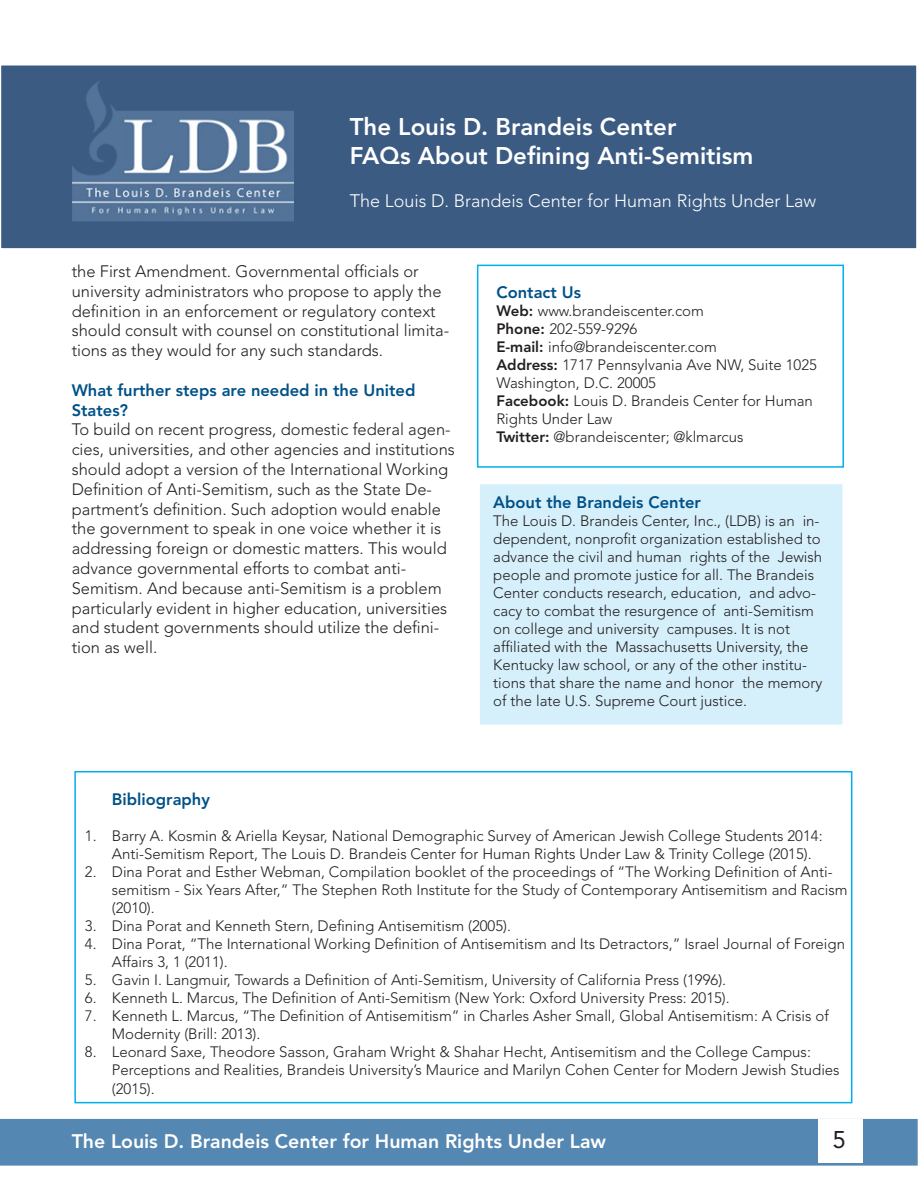
<style>
.page{position:relative;width:918px;height:1188px;background:#fff}
.page>*{position:absolute;margin:0;border:0;box-sizing:border-box;transform-origin:0 0}
.t1{font:800 24px/28.8px "Avenir";color:#fff}
.t2{font:24px "Avenir";color:#231f20}
.t3{font:800 19.5px "Avenir";color:#fff}
.t4{font:300 18px "Avenir";color:#fff}
.t5{font:300 16.5px/19.8px "Avenir";color:#231f20}
.t6{font:800 16.5px/19.8px "Avenir";color:#005187}
.t7{font:300 15px/18px "Avenir";color:#231f20}
.s1{font-weight:800}
</style>
<div class="page">
<div style="left:0;top:65px;width:917px;height:184px;background:#3b5b83"></div>
<img style="left:73px;top:81px;width:221px;height:140px">
<div style="left:0;top:64px;width:918px;height:186px;border:2px solid #fff"></div>
<div style="left:0;top:1119px;width:918px;height:47px;background:#5487b1"></div>
<div style="left:818px;top:1120px;width:45px;height:43px;background:#fff"></div>
<div style="left:74px;top:771px;width:778px;height:332px;border:2px solid #00aeef"></div>
<div style="left:477px;top:265px;width:367px;height:203px;border:2px solid #00aeef"></div>
<div style="left:478px;top:483px;width:366px;height:243px;background:#d6f0fb;border:2px solid #fff"></div>
<p class="t1" style="left:350px;top:113px;width:405px">The Louis D. Brandeis Center<br>FAQs About Defining Anti-Semitism</p>
<p class="t4" style="left:350px;top:190px;width:468px">The Louis D. Brandeis Center for Human Rights Under Law</p>
<p class="t5" style="left:72px;top:261px;width:379px">the First Amendment. Governmental officials or university administrators who propose to apply the definition in an enforcement or regulatory context should consult with counsel on constitutional limita&shy;tions as they would for any such standards.</p>
<p class="t6" style="left:72px;top:380px;width:345px">What further steps are needed in the United<br>States?</p>
<p class="t5" style="left:72px;top:420px;width:385px">To build on recent progress, domestic federal agen&shy;cies, universities, and other agencies and institutions should adopt a version of the International Working Definition of Anti-Semitism, such as the State De&shy;partment’s definition. Such adoption would enable the government to speak in one voice whether it is addressing foreign or domestic matters. This would advance governmental efforts to combat anti-Semitism. And because anti-Semitism is a problem particularly evident in higher education, universities and student governments should utilize the defini&shy;tion as well.</p>
<p class="t6" style="left:496px;top:283px;width:86px">Contact Us</p>
<p class="t7" style="left:496px;top:302px;width:209px"><span class="s1">Web:</span> www.brandeiscenter.com</p>
<p class="t7" style="left:496px;top:320px;width:143px"><span class="s1">Phone:</span> 202-559-9296</p>
<p class="t7" style="left:496px;top:338px;width:222px"><span class="s1">E-mail:</span> info@brandeiscenter.com</p>
<p class="t7" style="left:496px;top:356px;width:322px"><span class="s1">Address:</span> 1717 Pennsylvania Ave NW, Suite 1025</p>
<p class="t7" style="left:496px;top:374px;width:161px">Washington, D.C. 20005</p>
<p class="t7" style="left:496px;top:392px;width:318px"><span class="s1">Facebook:</span> Louis D. Brandeis Center for Human<br>Rights Under Law</p>
<p class="t7" style="left:496px;top:428px;width:249px"><span class="s1">Twitter:</span> @brandeiscenter; @klmarcus</p>
<p class="t6" style="left:493px;top:492px;width:209px">About the Brandeis Center</p>
<p class="t7" style="left:493px;top:512px;width:331px">The Louis D. Brandeis Center, Inc., (LDB) is an in&shy;dependent, nonprofit organization established to advance the civil and human rights of the Jewish people and promote justice for all. The Brandeis Center conducts research, education, and advo&shy;cacy to combat the resurgence of anti-Semitism on college and university campuses. It is not affiliated with the Massachusetts University, the Kentucky law school, or any of the other institu&shy;tions that share the name and honor the memory of the late U.S. Supreme Court justice.</p>
<p class="t6" style="left:112px;top:789px;width:100px">Bibliography</p>
<p class="t7" style="left:112px;top:827px;width:712px;text-indent:-27px">1. Barry A. Kosmin &amp; Ariella Keysar, National Demographic Survey of American Jewish College Students 2014:<br>Anti-Semitism Report, The Louis D. Brandeis Center for Human Rights Under Law &amp; Trinity College (2015).</p>
<p class="t7" style="left:112px;top:863px;width:737px;text-indent:-27px">2. Dina Porat and Esther Webman, Compilation booklet of the proceedings of “The Working Definition of Anti&shy;semitism - Six Years After,” The Stephen Roth Institute for the Study of Contemporary Antisemitism and Racism (2010).</p>
<p class="t7" style="left:85px;top:917px;width:428px">3. Dina Porat and Kenneth Stern, Defining Antisemitism (2005).</p>
<p class="t7" style="left:112px;top:935px;width:735px;text-indent:-27px">4. Dina Porat, “The International Working Definition of Antisemitism and Its Detractors,” Israel Journal of Foreign<br>Affairs 3, 1 (2011).</p>
<p class="t7" style="left:85px;top:971px;width:643px">5. Gavin I. Langmuir, Towards a Definition of Anti-Semitism, University of California Press (1996).</p>
<p class="t7" style="left:85px;top:989px;width:646px">6. Kenneth L. Marcus, The Definition of Anti-Semitism (New York: Oxford University Press: 2015).</p>
<p class="t7" style="left:112px;top:1007px;width:718px;text-indent:-27px">7. Kenneth L. Marcus, “The Definition of Antisemitism” in Charles Asher Small, Global Antisemitism: A Crisis of<br>Modernity (Brill: 2013).</p>
<p class="t7" style="left:112px;top:1043px;width:729px;text-indent:-27px">8. Leonard Saxe, Theodore Sasson, Graham Wright &amp; Shahar Hecht, Antisemitism and the College Campus:<br>Perceptions and Realities, Brandeis University’s Maurice and Marilyn Cohen Center for Modern Jewish Studies</p>
<p class="t7" style="left:112px;top:1080px;width:44px">(2015).</p>
<p class="t3" style="left:72px;top:1129px;width:536px">The Louis D. Brandeis Center for Human Rights Under Law</p>
<p class="t2" style="left:832px;top:1126px;width:15px">5</p>
</div>
